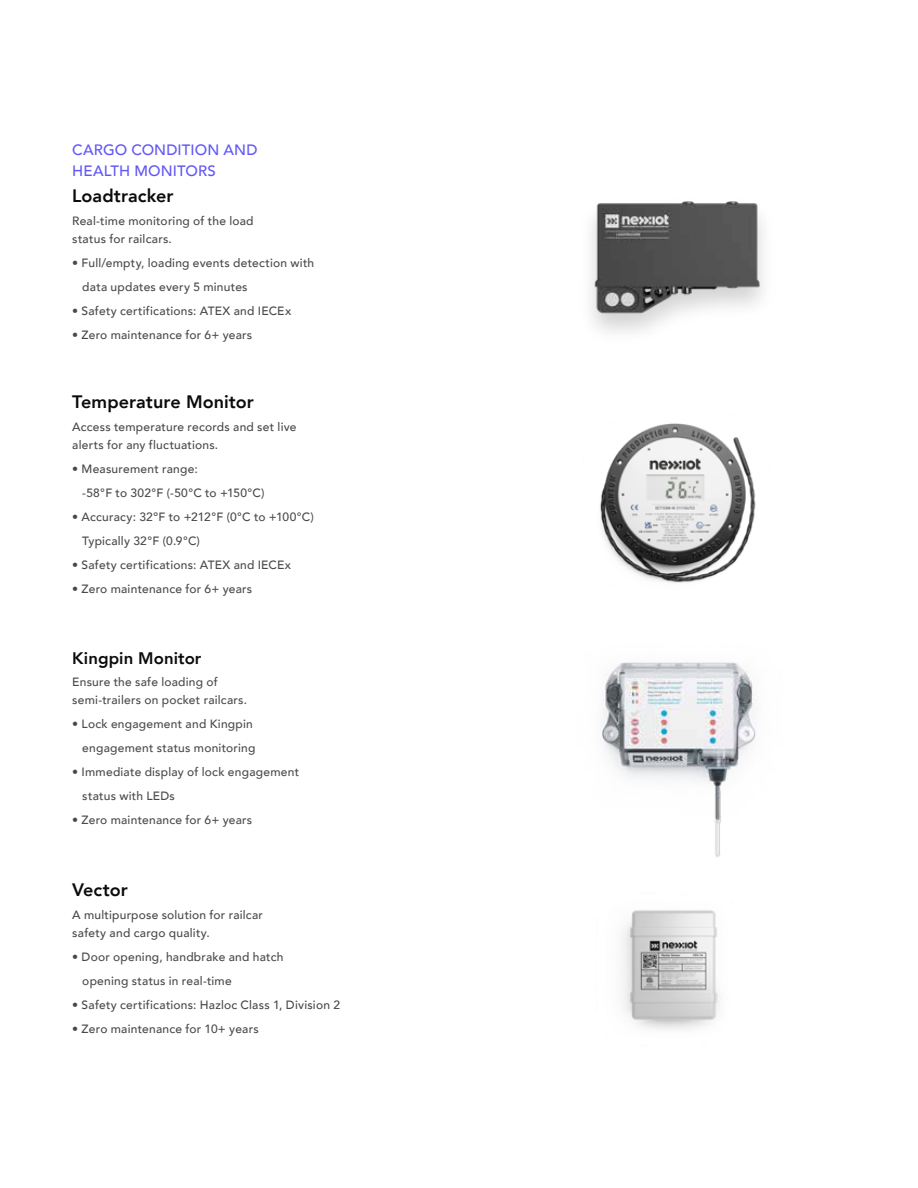
<style>
.page{position:relative;width:918px;height:1188px;background:#fff}
.page>*{position:absolute;margin:0;border:0;box-sizing:border-box;transform-origin:0 0}
.t1{font:800 18px "Avenir";letter-spacing:.005em;color:#0b0b0b}
.t2{font:800 16.65px "Avenir";letter-spacing:.005em;color:#0b0b0b}
.t3{font:500 15px/21px "Avenir";letter-spacing:.005em;color:#6157f6}
.t4{font:500 12px/24px "Avenir";letter-spacing:.02em;color:#4a494a}
.t5{font:500 12px/24px "Avenir";letter-spacing:.02em;color:#4b4a4b}
.s1{color:#4a494a}
</style>
<div class="page">
<img style="left:622px;top:910px;width:99px;height:120px">
<img style="left:600px;top:423px;width:156px;height:160px">
<img style="left:602px;top:662px;width:154px;height:195px">
<img style="left:590px;top:201px;width:173px;height:132px">
<p class="t3" style="left:72px;top:139px;width:187px">CARGO CONDITION AND<br>HEALTH MONITORS</p>
<h1 class="t1" style="left:72px;top:182px;width:103px">Loadtracker</h1>
<p class="t4" style="left:72px;top:211px;width:183px;line-height:18px">Real-time monitoring of the load status for railcars.</p>
<p class="t4" style="left:82px;top:250px;width:234px;text-indent:-10px">• Full/empty, loading events detection with data updates every 5 minutes</p>
<p class="t4" style="left:72px;top:298px;width:220px">• Safety certifications: ATEX and IECEx</p>
<p class="t4" style="left:72px;top:322px;width:182px">• Zero maintenance for 6+ years</p>
<h1 class="t1" style="left:72px;top:388px;width:183px">Temperature Monitor</h1>
<p class="t4" style="left:72px;top:418px;width:226px;line-height:18px">Access temperature records and set live alerts for any fluctuations.</p>
<p class="t4" style="left:82px;top:457px;width:184px;text-indent:-10px">• Measurement range:<br>-58°F to 302°F (-50°C to +150°C)</p>
<p class="t4" style="left:82px;top:505px;width:233px;text-indent:-10px">• Accuracy: 32ºF to +212°F (0°C to +100°C)<br>Typically 32°F (0.9°C)</p>
<p class="t4" style="left:72px;top:553px;width:220px">• Safety certifications: ATEX and IECEx</p>
<p class="t4" style="left:72px;top:577px;width:181px">• Zero maintenance for 6+ years</p>
<h2 class="t2" style="left:72px;top:645px;width:131px">Kingpin Monitor</h2>
<p class="t5" style="left:72px;top:672px;width:176px;line-height:18px">Ensure the safe loading of semi-trailers on pocket railcars.</p>
<p class="t5" style="left:72px;top:711px;width:185px;text-align:right"><span class="s1">•</span> Lock engagement and Kingpin engagement status monitoring</p>
<p class="t5" style="left:82px;top:759px;width:218px;text-indent:-10px"><span class="s1">•</span> Immediate display of lock engagement status with LEDs</p>
<p class="t5" style="left:72px;top:807px;width:182px"><span class="s1">•</span> Zero maintenance for 6+ years</p>
<h1 class="t1" style="left:72px;top:875px;width:57px">Vector</h1>
<p class="t4" style="left:72px;top:905px;width:192px;line-height:18px">A multipurpose solution for railcar safety and cargo quality.</p>
<p class="t4" style="left:82px;top:944px;width:203px;text-indent:-10px">• Door opening, handbrake and hatch opening status in real-time</p>
<p class="t4" style="left:72px;top:992px;width:269px">• Safety certifications: Hazloc Class 1, Division 2</p>
<p class="t4" style="left:72px;top:1016px;width:188px">• Zero maintenance for 10+ years</p>
</div>
